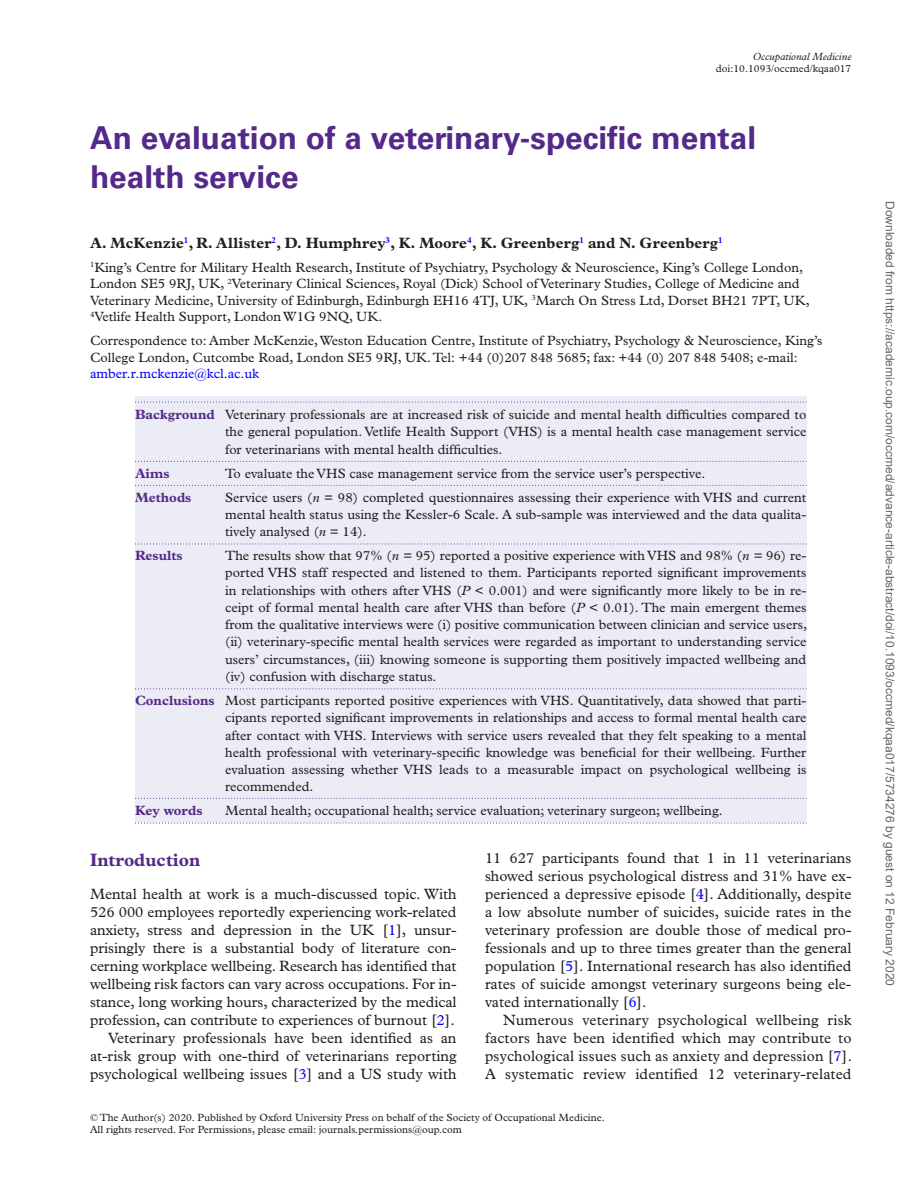
<style>
.page{position:relative;width:919px;height:1187px;background:#fff}
.page>*{position:absolute;margin:0;border:0;box-sizing:border-box;transform-origin:0 0}
.t1{font:700 31.5px/39px "Univers LT Std";color:#542989}
.t2{font:700 18px "Plantin Std";color:#542989}
.t3{font:15px/18px "Plantin Std";letter-spacing:-.005em;color:#231f20;text-align:justify}
.t4{font:700 15px "Plantin Std";letter-spacing:.01em;color:#231f20}
.t5{font:13.5px/17.2px "Plantin Std";color:#231f20;text-align:justify}
.t6{font:13.5px "Plantin Std";color:#00f}
.t7{font:700 13.5px "Plantin Std";color:#542989}
.t8{font:12px "Arial";color:#666}
.t9{font:10.5px/12px "Plantin Std";color:#231f20}
.t10{font:italic 10.5px "Plantin Std";color:#231f20}
.s1{font-weight:700;color:#542989}
.s2{font-style:italic}
.s3{color:#00f}
</style>
<div class="page">
<div style="left:135px;top:396px;width:671px;height:67px;background:#ebecf5"></div>
<svg style="left:135px;top:402px;width:671px;height:1px"></svg>
<div style="left:135px;top:460px;width:671px;height:27px;background:#ebecf5"></div>
<svg style="left:135px;top:461px;width:671px;height:1px"></svg>
<div style="left:135px;top:484px;width:671px;height:62px;background:#ebecf5"></div>
<svg style="left:135px;top:485px;width:671px;height:1px"></svg>
<div style="left:135px;top:543px;width:671px;height:148px;background:#ebecf5"></div>
<svg style="left:135px;top:543px;width:671px;height:1px"></svg>
<div style="left:135px;top:687px;width:671px;height:114px;background:#ebecf5"></div>
<svg style="left:135px;top:688px;width:671px;height:1px"></svg>
<div style="left:135px;top:798px;width:671px;height:25px;background:#ebecf5"></div>
<svg style="left:135px;top:798px;width:671px;height:1px"></svg>
<svg style="left:135px;top:822px;width:671px;height:1px"></svg>
<p class="t10" style="left:752px;top:50px;width:100px">Occupational Medicine</p>
<p class="t9" style="left:715px;top:62px;width:137px">doi:10.1093/occmed/kqaa017</p>
<h1 class="t1" style="left:90px;top:118px;width:667px">An evaluation of a veterinary-specific mental health service</h1>
<p class="t4" style="left:90px;top:234px;width:634px">A. McKenzie<sup>1</sup>, R. Allister<sup>2</sup>, D. Humphrey<sup>3</sup>, K. Moore<sup>4</sup>, K. Greenberg<sup>1</sup> and N. Greenberg<sup>1</sup></p>
<p class="t5" style="left:90px;top:259px;width:721px;line-height:16.5px;text-align:left"><sup>1</sup>King’s Centre for Military Health Research, Institute of Psychiatry, Psychology &amp; Neuroscience, King’s College London, London SE5 9RJ, UK, <sup>2</sup>Veterinary Clinical Sciences, Royal (Dick) School of Veterinary Studies, College of Medicine and Veterinary Medicine, University of Edinburgh, Edinburgh EH16 4TJ, UK, <sup>3</sup>March On Stress Ltd, Dorset BH21 7PT, UK, <sup>4</sup>Vetlife Health Support, London W1G 9NQ, UK.</p>
<p class="t5" style="left:90px;top:333px;width:734px;line-height:16.5px">Correspondence to: Amber McKenzie, Weston Education Centre, Institute of Psychiatry, Psychology &amp; Neuroscience, King’s<br>College London, Cutcombe Road, London SE5 9RJ, UK. Tel: +44 (0)207 848 5685; fax: +44 (0) 207 848 5408; e-mail:</p>
<p class="t6" style="left:90px;top:366px;width:170px">amber.r.mckenzie@kcl.ac.uk</p>
<p class="t5" style="left:225px;top:406px;width:582px;text-indent:-90px"><span class="s1">Background</span> Veterinary professionals are at increased risk of suicide and mental health difficulties compared to the general population. Vetlife Health Support (VHS) is a mental health case management service for veterinarians with mental health difficulties.</p>
<p class="t7" style="left:135px;top:465px;width:36px">Aims</p>
<p class="t5" style="left:225px;top:464px;width:482px">To evaluate the VHS case management service from the service user’s perspective.</p>
<p class="t7" style="left:135px;top:489px;width:58px">Methods</p>
<p class="t5" style="left:225px;top:488px;width:582px">Service users (<span class="s2">n</span> = 98) completed questionnaires assessing their experience with VHS and current mental health status using the Kessler-6 Scale. A sub-sample was interviewed and the data qualita&shy;tively analysed (<span class="s2">n</span> = 14).</p>
<p class="t7" style="left:135px;top:547px;width:49px">Results</p>
<p class="t5" style="left:225px;top:547px;width:583px">The results show that 97% (<span class="s2">n =</span> 95) reported a positive experience with VHS and 98% (<span class="s2">n =</span> 96) re&shy;ported VHS staff respected and listened to them. Participants reported significant improvements in relationships with others after VHS (<span class="s2">P</span> &lt; 0.001) and were significantly more likely to be in re&shy;ceipt of formal mental health care after VHS than before (<span class="s2">P</span> &lt; 0.01). The main emergent themes from the qualitative interviews were (i) positive communication between clinician and service users, (ii) veterinary-specific mental health services were regarded as important to understanding service users’ circumstances, (iii) knowing someone is supporting them positively impacted wellbeing and (iv) confusion with discharge status.</p>
<p class="t5" style="left:225px;top:691px;width:582px;text-indent:-90px"><span class="s1">Conclusions</span> Most participants reported positive experiences with VHS. Quantitatively, data showed that parti&shy;cipants reported significant improvements in relationships and access to formal mental health care after contact with VHS. Interviews with service users revealed that they felt speaking to a mental health professional with veterinary-specific knowledge was beneficial for their wellbeing. Further evaluation assessing whether VHS leads to a measurable impact on psychological wellbeing is recommended.</p>
<p class="t7" style="left:135px;top:802px;width:69px">Key words</p>
<p class="t5" style="left:225px;top:802px;width:499px">Mental health; occupational health; service evaluation; veterinary surgeon; wellbeing.</p>
<h2 class="t2" style="left:90px;top:849px;width:112px">Introduction</h2>
<p class="t3" style="left:90px;top:885px;width:368px;text-align:right">Mental health at work is a much-discussed topic. With 526 000 employees reportedly experiencing work-related anxiety, stress and depression in the UK [<span class="s3">1</span>], unsur&shy;prisingly there is a substantial body of literature con&shy;cerning workplace wellbeing. Research has identified that wellbeing risk factors can vary across occupations. For in&shy;stance, long working hours, characterized by the medical profession, can contribute to experiences of burnout [<span class="s3">2</span>].<br>Veterinary professionals have been identified as an at-risk group with one-third of veterinarians reporting psychological wellbeing issues [<span class="s3">3</span>] and a US study with</p>
<p class="t3" style="left:485px;top:849px;width:368px">11 627 participants found that 1 in 11 veterinarians showed serious psychological distress and 31% have ex&shy;perienced a depressive episode [<span class="s3">4</span>]. Additionally, despite a low absolute number of suicides, suicide rates in the veterinary profession are double those of medical pro&shy;fessionals and up to three times greater than the general population [<span class="s3">5</span>]. International research has also identified rates of suicide amongst veterinary surgeons being ele&shy;vated internationally [<span class="s3">6</span>].</p>
<p class="t3" style="left:485px;top:1011px;width:368px;text-indent:18px">Numerous veterinary psychological wellbeing risk factors have been identified which may contribute to psychological issues such as anxiety and depression [<span class="s3">7</span>].<br>A systematic review identified 12 veterinary-related</p>
<p class="t9" style="left:90px;top:1111px;width:516px">© The Author(s) 2020. Published by Oxford University Press on behalf of the Society of Occupational Medicine.<br>All rights reserved. For Permissions, please email: journals.permissions@oup.com</p>
<p class="t8" style="left:894px;top:201px;width:786px;rotate:90deg">Downloaded from https://academic.oup.com/occmed/advance-article-abstract/doi/10.1093/occmed/kqaa017/5734276 by guest on 12 February 2020</p>
</div>
